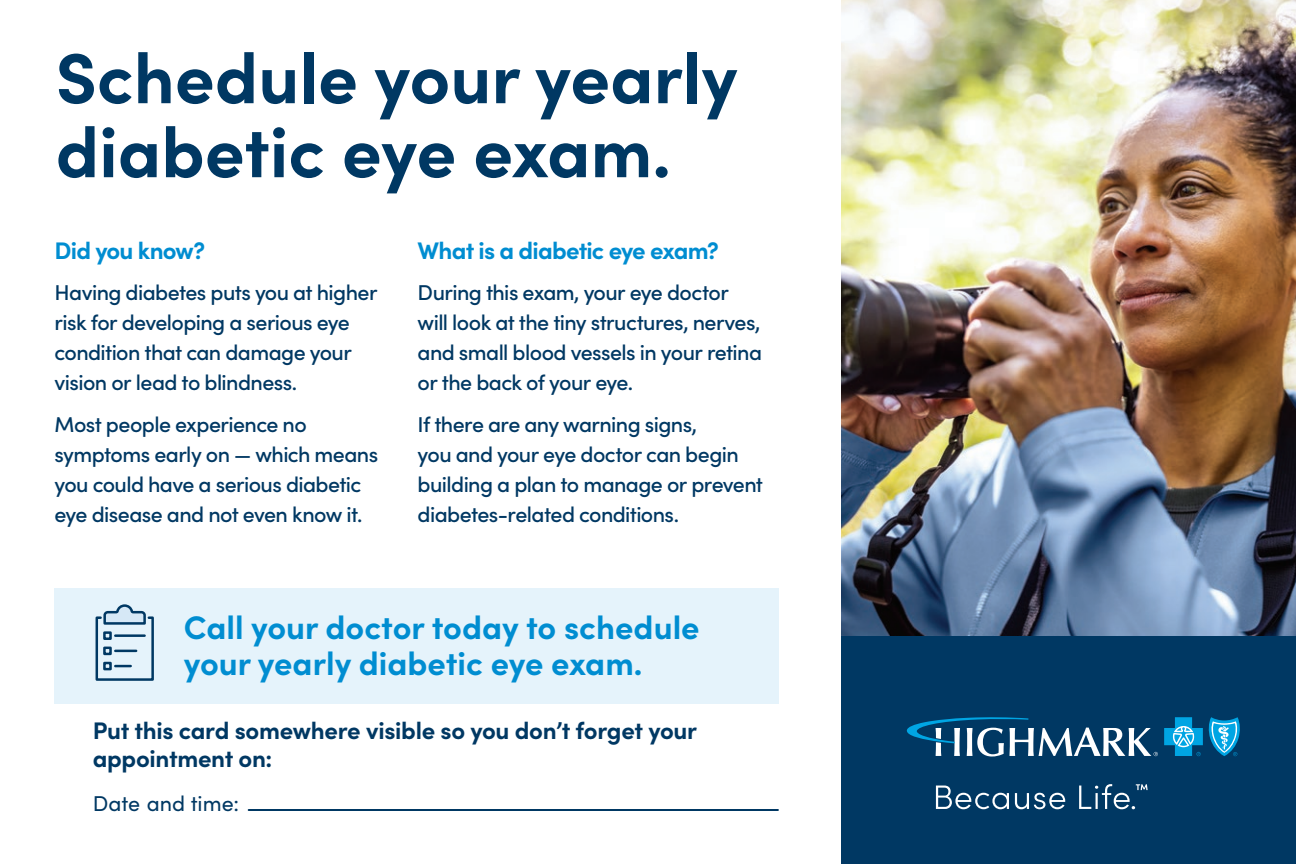
<style>
.page{position:relative;width:1296px;height:864px;background:#fff}
.page>*{position:absolute;margin:0;border:0;box-sizing:border-box;transform-origin:0 0}
.Headline{font:700 70.8px/74px "Sofia Pro";color:#003863}
.Headline-2{font:700 32.6px/36px "Sofia Pro";color:#008dd1}
.t1{font:700 24px/28px "Sofia Pro";letter-spacing:-.015em;color:#003863}
.t2{font:700 24px "Sofia Pro";letter-spacing:-.035em;color:#008dd1}
.basic_body{font:500 21.6px/30px "Sofia Pro";letter-spacing:-.03em;color:#003863}
.t3{font:21.6px "Sofia Pro";color:#003863}
</style>
<div class="page">
<img style="left:842px;top:0;width:454px;height:637px">
<div style="left:842px;top:637px;width:454px;height:227px;background:#003863"></div>
<div style="left:54px;top:588px;width:725px;height:115px;background:#e5f3fb"></div>
<hr style="left:249px;top:809px;width:529px;height:2px;background:#003863">
<svg style="left:95px;top:604px;width:59px;height:77px"></svg>
<svg style="left:907px;top:717px;width:251px;height:40px"></svg>
<svg style="left:1164px;top:717px;width:76px;height:39px"></svg>
<svg style="left:936px;top:786px;width:73px;height:23px"></svg>
<svg style="left:1015px;top:793px;width:50px;height:16px"></svg>
<svg style="left:1079px;top:784px;width:69px;height:25px"></svg>
<p class="Headline" style="left:56px;top:36px;width:683px">Schedule your yearly diabetic eye exam.</p>
<p class="t2" style="left:54px;top:232px;width:152px">Did you know?</p>
<p class="basic_body" style="left:54px;top:276px;width:324px">Having diabetes puts you at higher risk for developing a serious eye condition that can damage your vision or lead to blindness.</p>
<p class="basic_body" style="left:54px;top:408px;width:325px">Most people experience no symptoms early on — which means you could have a serious diabetic eye disease and not even know it.</p>
<p class="t2" style="left:418px;top:232px;width:303px">What is a diabetic eye exam?</p>
<p class="basic_body" style="left:418px;top:276px;width:346px">During this exam, your eye doctor will look at the tiny structures, nerves, and small blood vessels in your retina or the back of your eye.</p>
<p class="basic_body" style="left:418px;top:408px;width:347px">If there are any warning signs,<br>you and your eye doctor can begin building a plan to manage or prevent diabetes-related conditions.</p>
<p class="Headline-2" style="left:184px;top:607px;width:517px">Call your doctor today to schedule your yearly diabetic eye exam.</p>
<p class="t1" style="left:93px;top:715px;width:606px">Put this card somewhere visible so you don’t forget your appointment on:</p>
<p class="t3" style="left:93px;top:788px;width:148px">Date and time:</p>
</div>
